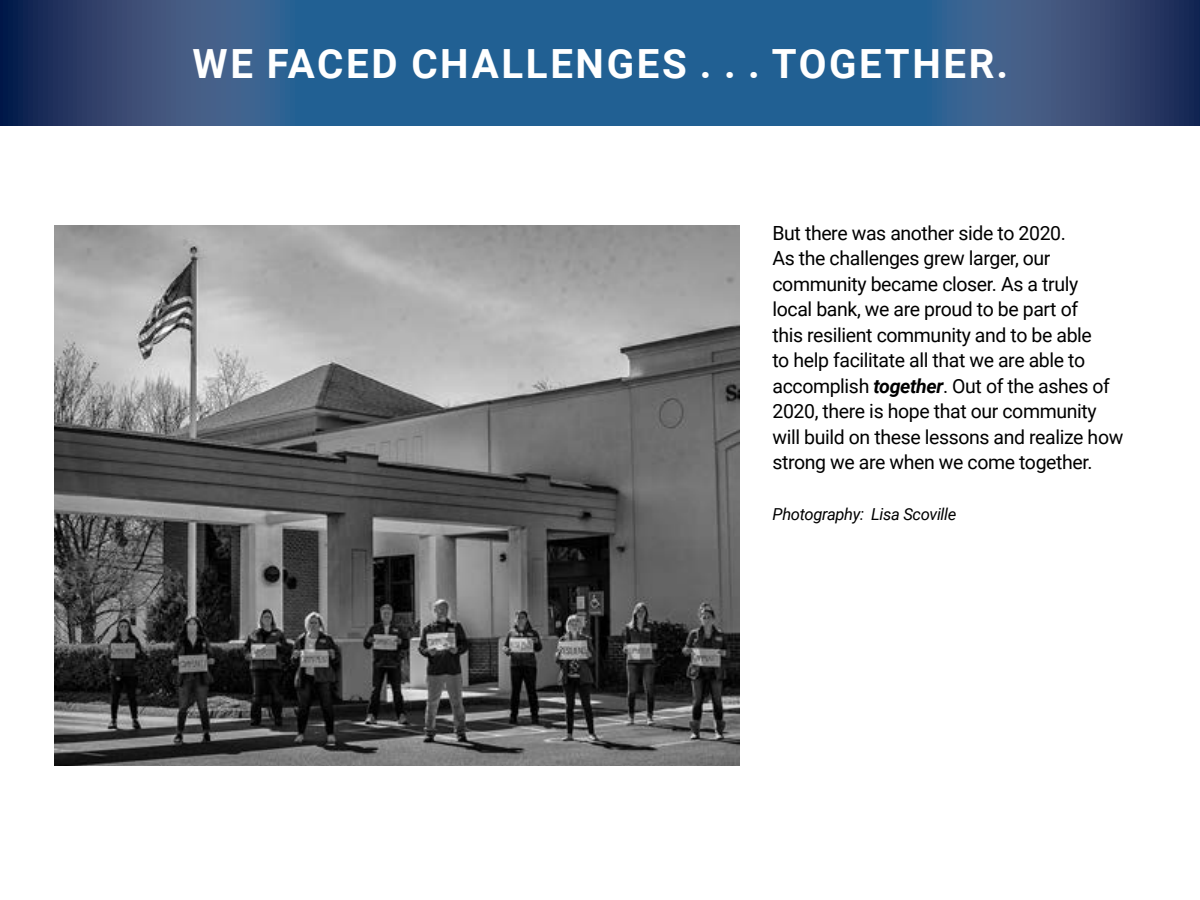
<style>
.page{position:relative;width:1200px;height:900px;background:#fff}
.page>*{position:absolute;margin:0;border:0;box-sizing:border-box;transform-origin:0 0}
.t1{font:700 40.2px "Roboto";letter-spacing:.065em;color:#fff}
.t2{font:19.5px/25.5px "Roboto";letter-spacing:-.02em;color:#000}
.t3{font:italic 16.5px "Roboto";letter-spacing:-.02em;color:#000}
.s1{font-weight:700;font-style:italic}
</style>
<div class="page">
<svg style="left:0;top:0;width:1200px;height:126px;background:#295686"></svg>
<img style="left:54px;top:225px;width:686px;height:540px">
<h1 class="t1" style="left:193px;top:36px;width:817px">WE FACED CHALLENGES . . . TOGETHER.</h1>
<p class="t2" style="left:772px;top:219px;width:352px">But there was another side to 2020.<br>As the challenges grew larger, our community became closer. As a truly<br>local bank, we are proud to be part of<br>this resilient community and to be able<br>to help facilitate all that we are able to accomplish <span class="s1">together</span>. Out of the ashes of 2020, there is hope that our community will build on these lessons and realize how strong we are when we come together.</p>
<p class="t3" style="left:772px;top:503px;width:185px">Photography: Lisa Scoville</p>
</div>
